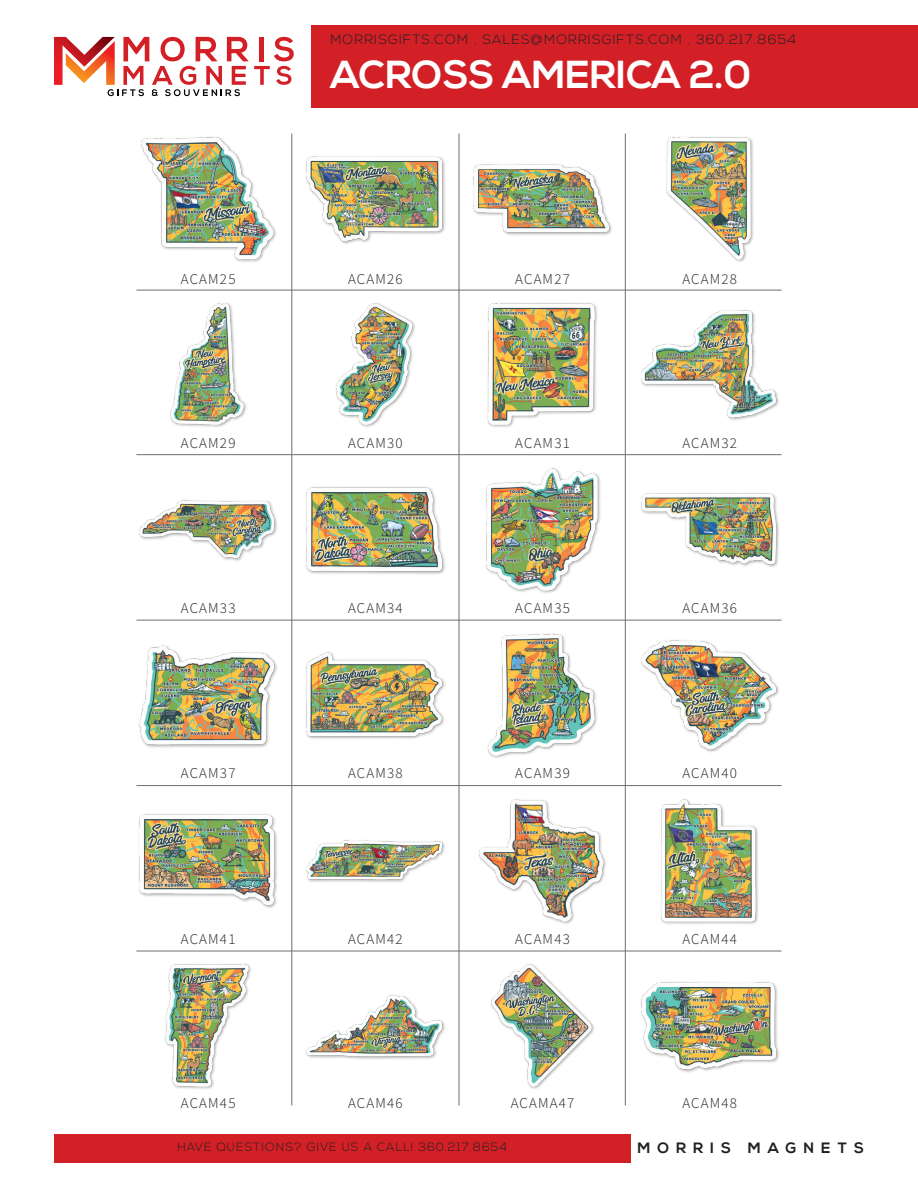
<style>
.page{position:relative;width:918px;height:1188px;background:#fff}
.page>*{position:absolute;margin:0;border:0;box-sizing:border-box;transform-origin:0 0}
.t1{font:700 39px "Nexa";color:#fff}
.t2{font:300 15px "Source Sans Pro";letter-spacing:.08em;color:#231f20}
.t3{font:700 15px "Nexa";letter-spacing:.46em;color:#231f20}
.t4{font:300 13.5px "Nexa";letter-spacing:.08em;color:#231f20}
.t5{font:300 12px "Nexa";letter-spacing:.08em;color:#231f20}
</style>
<div class="page">
<div style="left:311px;top:26px;width:607px;height:82px;background:#d32027"></div>
<div style="left:54px;top:1134px;width:577px;height:28px;background:#d32027"></div>
<svg style="left:54px;top:37px;width:240px;height:59px"></svg>
<img style="left:141px;top:137px;width:135px;height:125px">
<img style="left:306px;top:156px;width:139px;height:88px">
<img style="left:473px;top:164px;width:139px;height:71px">
<img style="left:666px;top:137px;width:88px;height:125px">
<img style="left:170px;top:303px;width:77px;height:124px">
<img style="left:335px;top:303px;width:80px;height:124px">
<img style="left:487px;top:303px;width:111px;height:124px">
<img style="left:641px;top:310px;width:138px;height:110px">
<img style="left:139px;top:500px;width:138px;height:61px">
<img style="left:306px;top:487px;width:139px;height:87px">
<img style="left:486px;top:468px;width:114px;height:125px">
<img style="left:641px;top:493px;width:138px;height:74px">
<img style="left:139px;top:645px;width:138px;height:103px">
<img style="left:306px;top:652px;width:139px;height:87px">
<img style="left:487px;top:634px;width:110px;height:124px">
<img style="left:641px;top:640px;width:138px;height:112px">
<img style="left:139px;top:814px;width:138px;height:94px">
<img style="left:306px;top:840px;width:139px;height:42px">
<img style="left:478px;top:799px;width:128px;height:125px">
<img style="left:661px;top:799px;width:98px;height:125px">
<img style="left:165px;top:964px;width:86px;height:125px">
<img style="left:306px;top:995px;width:139px;height:64px">
<img style="left:491px;top:964px;width:103px;height:125px">
<img style="left:641px;top:982px;width:138px;height:91px">
<hr style="left:459px;top:134px;width:1px;height:972px;background:#6d6f71">
<hr style="left:291px;top:134px;width:1px;height:972px;background:#6d6f71">
<hr style="left:625px;top:134px;width:1px;height:972px;background:#6d6f71">
<hr style="left:136px;top:290px;width:646px;height:1px;background:#6d6f71">
<hr style="left:136px;top:454px;width:646px;height:1px;background:#6d6f71">
<hr style="left:136px;top:620px;width:646px;height:1px;background:#6d6f71">
<hr style="left:136px;top:785px;width:646px;height:1px;background:#6d6f71">
<hr style="left:136px;top:951px;width:646px;height:1px;background:#6d6f71">
<p class="t4" style="left:330px;top:31px;width:467px">MORRISGIFTS.COM . SALES@MORRISGIFTS.COM . 360.217.8654</p>
<p class="t1" style="left:330px;top:52px;width:422px">ACROSS AMERICA 2.0</p>
<p class="t2" style="left:181px;top:270px;width:56px">ACAM25</p>
<p class="t2" style="left:348px;top:270px;width:56px">ACAM26</p>
<p class="t2" style="left:515px;top:270px;width:56px">ACAM27</p>
<p class="t2" style="left:682px;top:270px;width:56px">ACAM28</p>
<p class="t2" style="left:181px;top:433px;width:56px">ACAM29</p>
<p class="t2" style="left:348px;top:433px;width:56px">ACAM30</p>
<p class="t2" style="left:515px;top:433px;width:56px">ACAM31</p>
<p class="t2" style="left:682px;top:433px;width:56px">ACAM32</p>
<p class="t2" style="left:181px;top:599px;width:56px">ACAM33</p>
<p class="t2" style="left:348px;top:599px;width:56px">ACAM34</p>
<p class="t2" style="left:515px;top:599px;width:56px">ACAM35</p>
<p class="t2" style="left:682px;top:599px;width:56px">ACAM36</p>
<p class="t2" style="left:181px;top:764px;width:56px">ACAM37</p>
<p class="t2" style="left:348px;top:764px;width:56px">ACAM38</p>
<p class="t2" style="left:515px;top:764px;width:56px">ACAM39</p>
<p class="t2" style="left:682px;top:764px;width:56px">ACAM40</p>
<p class="t2" style="left:181px;top:930px;width:56px">ACAM41</p>
<p class="t2" style="left:348px;top:930px;width:56px">ACAM42</p>
<p class="t2" style="left:515px;top:930px;width:56px">ACAM43</p>
<p class="t2" style="left:682px;top:930px;width:56px">ACAM44</p>
<p class="t2" style="left:181px;top:1094px;width:56px">ACAM45</p>
<p class="t2" style="left:348px;top:1094px;width:56px">ACAM46</p>
<p class="t2" style="left:511px;top:1094px;width:65px">ACAMA47</p>
<p class="t2" style="left:682px;top:1094px;width:56px">ACAM48</p>
<p class="t5" style="left:177px;top:1140px;width:331px">HAVE QUESTIONS? GIVE US A CALL! 360.217.8654</p>
<p class="t3" style="left:638px;top:1139px;width:228px">MORRIS MAGNETS</p>
</div>
